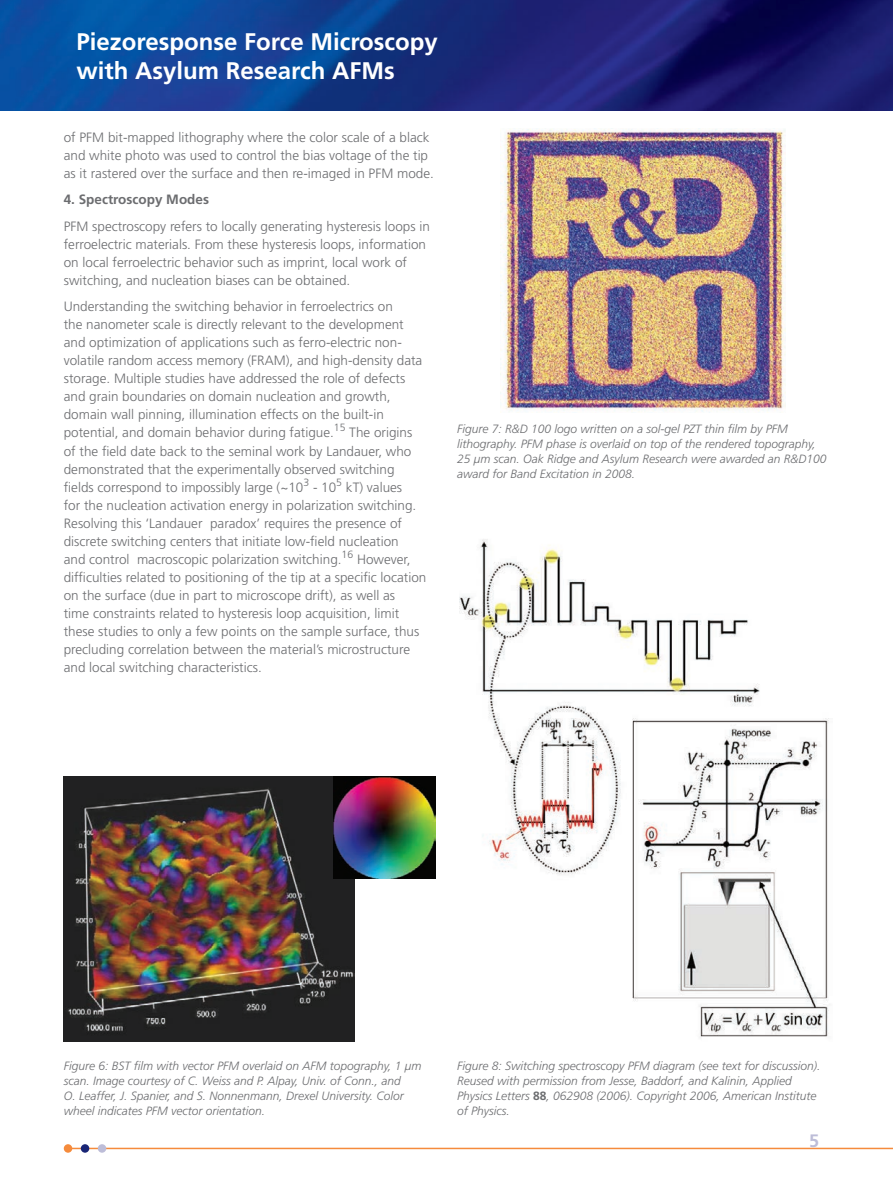
<style>
.page{position:relative;width:893px;height:1191px;background:#fff}
.page>*{position:absolute;margin:0;border:0;box-sizing:border-box;transform-origin:0 0}
.t1{font:700 24px/28.8px "Frutiger LT Std";color:#fff}
.t2{font:700 18px "Frutiger LT Std";color:#bdbdd8}
.t3{font:300 13.5px/18px "Frutiger LT Std";color:#6c6d70}
.t4{font:700 13.5px "Frutiger LT Std";color:#6c6d70}
.t5{font:italic 300 12px/15px "Frutiger LT Std";color:#6c6d70}
.s1{font-weight:700;font-style:normal}
</style>
<div class="page">
<img style="left:0;top:0;width:893px;height:111px">
<hr style="left:67px;top:1147px;width:826px;height:2px;background:#f58b3c">
<div style="left:64px;top:1144px;width:8px;height:8px;background:#f58b3c;border-radius:50%"></div>
<div style="left:81px;top:1144px;width:8px;height:8px;background:#192575;border-radius:50%"></div>
<div style="left:98px;top:1144px;width:8px;height:8px;background:#bdbdd8;border-radius:50%"></div>
<img style="left:64px;top:776px;width:290px;height:265px">
<img style="left:334px;top:776px;width:101px;height:102px">
<img style="left:500px;top:129px;width:286px;height:283px">
<img style="left:459px;top:539px;width:370px;height:499px">
<h1 class="t1" style="left:77px;top:27px;width:363px">Piezoresponse Force Microscopy with Asylum Research AFMs</h1>
<p class="t3" style="left:64px;top:128px;width:372px">of PFM bit-mapped lithography where the color scale of a black and white photo was used to control the bias voltage of the tip as it rastered over the surface and then re-imaged in PFM mode.</p>
<p class="t4" style="left:64px;top:192px;width:147px">4. Spectroscopy Modes</p>
<p class="t3" style="left:64px;top:217px;width:368px">PFM spectroscopy refers to locally generating hysteresis loops in ferroelectric materials. From these hysteresis loops, information on local ferroelectric behavior such as imprint, local work of switching, and nucleation biases can be obtained.</p>
<p class="t3" style="left:64px;top:298px;width:364px">Understanding the switching behavior in ferroelectrics on<br>the nanometer scale is directly relevant to the development and optimization of applications such as ferro-electric non&shy;volatile random access memory (FRAM), and high-density data storage. Multiple studies have addressed the role of defects and grain boundaries on domain nucleation and growth, domain wall pinning, illumination effects on the built-in potential, and domain behavior during fatigue.<sup>15</sup> The origins of the field date back to the seminal work by Landauer, who demonstrated that the experimentally observed switching fields correspond to impossibly large (~10<sup>3</sup> - 10<sup>5</sup> kT) values<br>for the nucleation activation energy in polarization switching.<br>Resolving this ‘Landauer paradox’ requires the presence of discrete switching centers that initiate low-field nucleation<br>and control macroscopic polarization switching.<sup>16</sup> However, difficulties related to positioning of the tip at a specific location on the surface (due in part to microscope drift), as well as<br>time constraints related to hysteresis loop acquisition, limit these studies to only a few points on the sample surface, thus precluding correlation between the material’s microstructure and local switching characteristics.</p>
<p class="t5" style="left:457px;top:421px;width:371px">Figure 7: R&amp;D 100 logo written on a sol-gel PZT thin film by PFM lithography. PFM phase is overlaid on top of the rendered topography, 25 µm scan. Oak Ridge and Asylum Research were awarded an R&amp;D100 award for Band Excitation in 2008.</p>
<p class="t5" style="left:64px;top:1058px;width:359px">Figure 6: BST film with vector PFM overlaid on AFM topography, 1 µm scan. Image courtesy of C. Weiss and P. Alpay, Univ. of Conn., and<br>O. Leaffer, J. Spanier, and S. Nonnenmann, Drexel University. Color wheel indicates PFM vector orientation.</p>
<p class="t5" style="left:457px;top:1058px;width:365px">Figure 8: Switching spectroscopy PFM diagram (see text for discussion).<br>Reused with permission from Jesse, Baddorf, and Kalinin, Applied Physics Letters <span class="s1">88</span>, 062908 (2006). Copyright 2006, American Institute of Physics.</p>
<h2 class="t2" style="left:809px;top:1130px;width:12px">5</h2>
</div>
